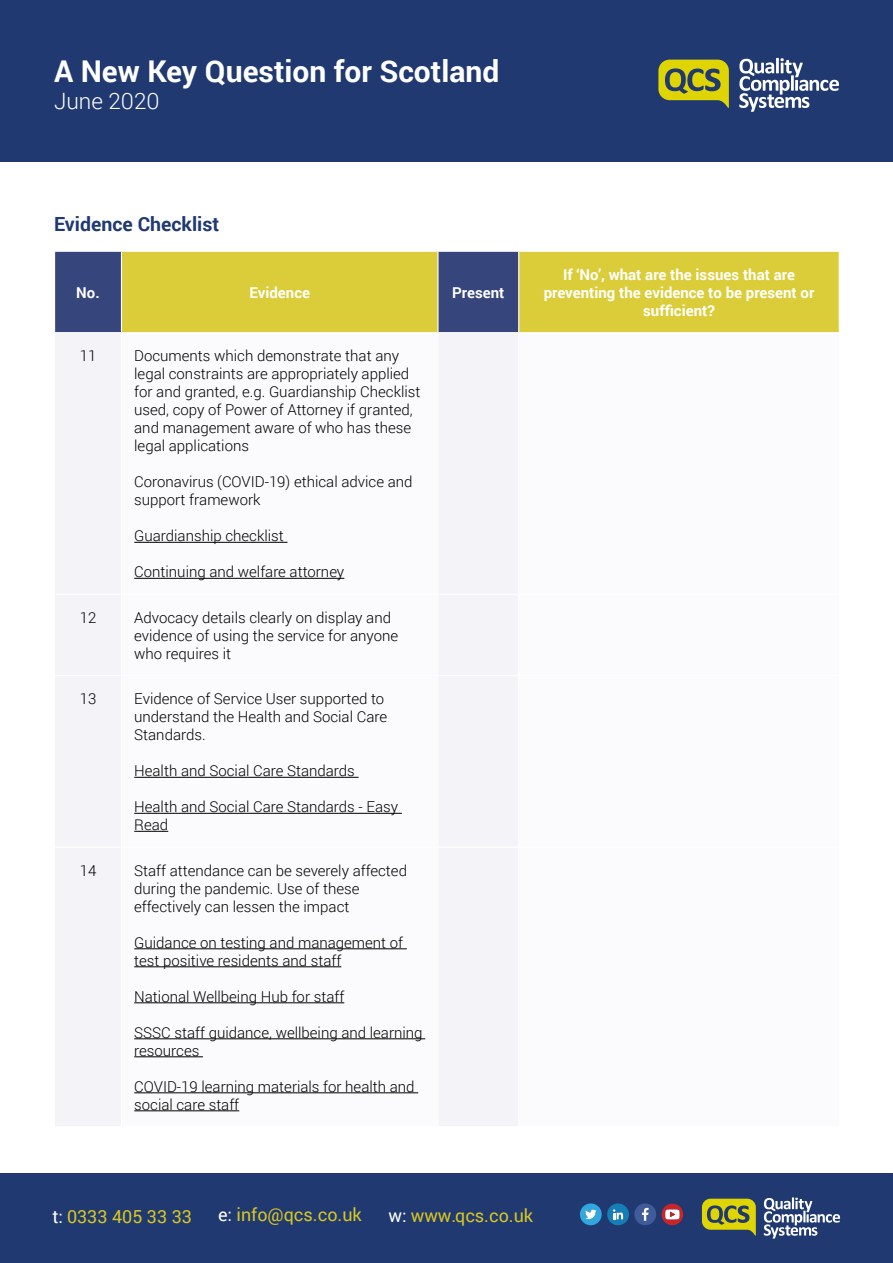
<style>
.page{position:relative;width:893px;height:1263px;background:#fff}
.page>*{position:absolute;margin:0;border:0;box-sizing:border-box;transform-origin:0 0}
.t1{font:700 30px "Roboto";color:#fff}
.t2{font:300 22.5px "Roboto";color:#fff}
.t3{font:700 19.5px "Roboto";color:#203970}
.t4{font:18px "Roboto";color:#d7c724}
.t5{font:300 15px/18px "Roboto";color:#000}
.t6{font:700 15px/18px "Roboto";color:#fff;text-align:center}
.s1{color:#fff}
</style>
<div class="page">
<div style="left:0;top:1173px;width:893px;height:90px;background:#203970"></div>
<svg style="left:702px;top:1199px;width:54px;height:37px"></svg>
<svg style="left:764px;top:1197px;width:76px;height:41px"></svg>
<div style="left:0;top:0;width:893px;height:162px;background:#203970"></div>
<svg style="left:658px;top:60px;width:71px;height:48px"></svg>
<svg style="left:739px;top:58px;width:100px;height:54px"></svg>
<svg style="left:662px;top:1204px;width:21px;height:21px"></svg>
<svg style="left:580px;top:1203px;width:76px;height:22px"></svg>
<div style="left:55px;top:252px;width:66px;height:80px;background:#36457b"></div>
<svg style="left:122px;top:252px;width:717px;height:80px;background:#c7bd41"></svg>
<div style="left:55px;top:334px;width:66px;height:792px;background:#f3f3f8"></div>
<svg style="left:134px;top:334px;width:384px;height:792px"></svg>
<hr style="left:54px;top:594px;width:67px;height:1px;background:#fff">
<hr style="left:121px;top:594px;width:317px;height:1px;background:#fff">
<hr style="left:54px;top:675px;width:67px;height:1px;background:#fff">
<hr style="left:121px;top:675px;width:317px;height:1px;background:#fff">
<hr style="left:54px;top:847px;width:67px;height:1px;background:#fff">
<hr style="left:121px;top:847px;width:317px;height:1px;background:#fff">
<hr style="left:437px;top:252px;width:2px;height:80px;background:#fff">
<hr style="left:518px;top:252px;width:1px;height:80px;background:#fff">
<hr style="left:437px;top:333px;width:2px;height:261px;background:#fff">
<hr style="left:437px;top:595px;width:2px;height:80px;background:#fff">
<hr style="left:437px;top:676px;width:2px;height:171px;background:#fff">
<hr style="left:437px;top:848px;width:2px;height:278px;background:#fff">
<hr style="left:438px;top:594px;width:81px;height:1px;background:#fff">
<hr style="left:438px;top:675px;width:81px;height:1px;background:#fff">
<hr style="left:438px;top:847px;width:81px;height:1px;background:#fff">
<hr style="left:134px;top:542px;width:154px;height:1px;background:#000">
<hr style="left:134px;top:578px;width:210px;height:1px;background:#000">
<hr style="left:134px;top:777px;width:225px;height:1px;background:#000">
<hr style="left:134px;top:813px;width:268px;height:1px;background:#000">
<hr style="left:134px;top:831px;width:34px;height:1px;background:#000">
<hr style="left:134px;top:948px;width:273px;height:1px;background:#000">
<hr style="left:134px;top:966px;width:207px;height:1px;background:#000">
<hr style="left:134px;top:1002px;width:210px;height:1px;background:#000">
<hr style="left:134px;top:1038px;width:291px;height:1px;background:#000">
<hr style="left:134px;top:1056px;width:69px;height:1px;background:#000">
<hr style="left:134px;top:1092px;width:284px;height:1px;background:#000">
<hr style="left:134px;top:1110px;width:105px;height:1px;background:#000">
<h1 class="t1" style="left:54px;top:50px;width:447px">A New Key Question for Scotland</h1>
<h2 class="t2" style="left:54px;top:85px;width:107px">June 2020</h2>
<h3 class="t3" style="left:54px;top:210px;width:167px">Evidence Checklist</h3>
<p class="t6" style="left:76px;top:283px;width:25px">No.</p>
<p class="t6" style="left:249px;top:283px;width:62px">Evidence</p>
<p class="t6" style="left:452px;top:283px;width:54px">Present</p>
<p class="t5" style="left:80px;top:346px;width:18px">11</p>
<p class="t5" style="left:134px;top:346px;width:288px">Documents which demonstrate that any legal constraints are appropriately applied for and granted, e.g. Guardianship Checklist used, copy of Power of Attorney if granted, and management aware of who has these legal applications</p>
<p class="t5" style="left:134px;top:472px;width:280px">Coronavirus (COVID-19) ethical advice and support framework</p>
<p class="t5" style="left:134px;top:526px;width:151px">Guardianship checklist</p>
<p class="t5" style="left:134px;top:562px;width:212px">Continuing and welfare attorney</p>
<p class="t5" style="left:80px;top:608px;width:18px">12</p>
<p class="t5" style="left:134px;top:608px;width:265px">Advocacy details clearly on display and evidence of using the service for anyone who requires it</p>
<p class="t5" style="left:80px;top:689px;width:18px">13</p>
<p class="t5" style="left:134px;top:689px;width:254px">Evidence of Service User supported to understand the Health and Social Care<br>Standards.</p>
<p class="t5" style="left:134px;top:761px;width:222px">Health and Social Care Standards</p>
<p class="t5" style="left:134px;top:797px;width:265px">Health and Social Care Standards - Easy<br>Read</p>
<p class="t5" style="left:80px;top:861px;width:18px">14</p>
<p class="t5" style="left:134px;top:861px;width:274px">Staff attendance can be severely affected during the pandemic. Use of these effectively can lessen the impact</p>
<p class="t5" style="left:134px;top:933px;width:270px">Guidance on testing and management of test positive residents and staff</p>
<p class="t5" style="left:134px;top:987px;width:212px">National Wellbeing Hub for staff</p>
<p class="t5" style="left:134px;top:1023px;width:290px">SSSC staff guidance, wellbeing and learning resources</p>
<p class="t5" style="left:134px;top:1077px;width:282px">COVID-19 learning materials for health and social care staff</p>
<p class="t6" style="left:544px;top:265px;width:272px">If ‘No’, what are the issues that are preventing the evidence to be present or sufficient?</p>
<p class="t4" style="left:52px;top:1203px;width:141px"><span class="s1">t:</span> 0333 405 33 33</p>
<p class="t4" style="left:218px;top:1202px;width:145px"><span class="s1">e:</span> info@qcs.co.uk</p>
<p class="t4" style="left:389px;top:1202px;width:146px"><span class="s1">w:</span> www.qcs.co.uk</p>
</div>
